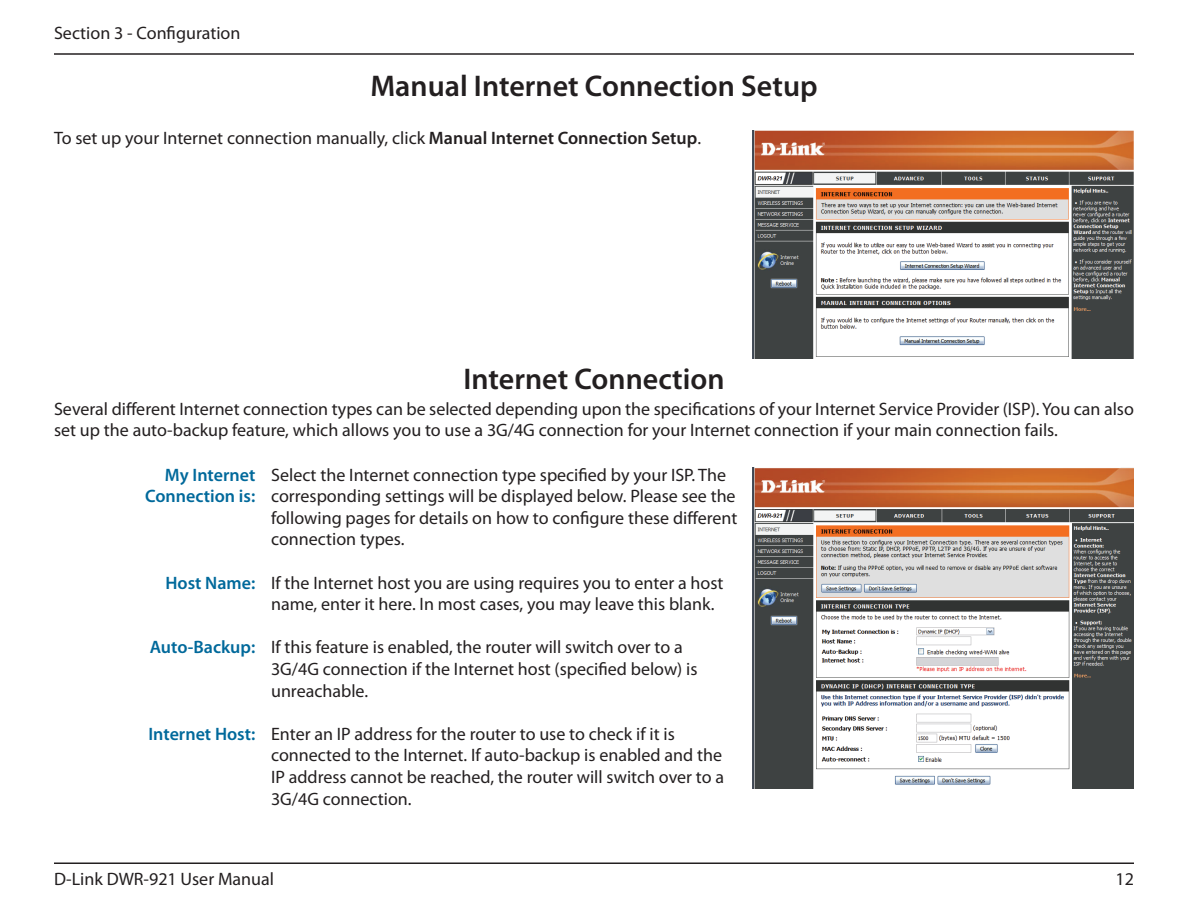
<style>
.page{position:relative;width:1188px;height:918px;background:#fff}
.page>*{position:absolute;margin:0;border:0;box-sizing:border-box;transform-origin:0 0}
.t1{font:600 30px "Myriad Pro";color:#231f20}
.t2{font:18px/21.6px "Myriad Pro";color:#231f20}
.t3{font:600 18px/21.6px "Myriad Pro";color:#00699b;text-align:right}
.s1{font-weight:600}
</style>
<div class="page">
<hr style="left:54px;top:53px;width:1080px;height:2px;background:#231f20">
<hr style="left:54px;top:862px;width:1080px;height:2px;background:#231f20">
<img style="left:753px;top:467px;width:381px;height:321px">
<img style="left:753px;top:130px;width:381px;height:229px">
<p class="t2" style="left:54px;top:22px;width:188px">Section 3 - Configuration</p>
<h1 class="t1" style="left:370px;top:67px;width:449px">Manual Internet Connection Setup</h1>
<p class="t2" style="left:54px;top:127px;width:649px">To set up your Internet connection manually, click <span class="s1">Manual Internet Connection Setup</span>.</p>
<h1 class="t1" style="left:463px;top:360px;width:263px">Internet Connection</h1>
<p class="t2" style="left:54px;top:398px;width:1082px">Several different Internet connection types can be selected depending upon the specifications of your Internet Service Provider (ISP). You can also set up the auto-backup feature, which allows you to use a 3G/4G connection for your Internet connection if your main connection fails.</p>
<p class="t3" style="left:145px;top:463px;width:112px">My Internet<br>Connection is:</p>
<p class="t3" style="left:165px;top:571px;width:91px">Host Name:</p>
<p class="t3" style="left:150px;top:636px;width:107px">Auto-Backup:</p>
<p class="t3" style="left:148px;top:723px;width:108px">Internet Host:</p>
<p class="t2" style="left:271px;top:464px;width:468px">Select the Internet connection type specified by your ISP. The corresponding settings will be displayed below. Please see the following pages for details on how to configure these different connection types.</p>
<p class="t2" style="left:271px;top:572px;width:454px">If the Internet host you are using requires you to enter a host name, enter it here. In most cases, you may leave this blank.</p>
<p class="t2" style="left:271px;top:636px;width:428px">If this feature is enabled, the router will switch over to a<br>3G/4G connection if the Internet host (specified below) is unreachable.</p>
<p class="t2" style="left:271px;top:723px;width:455px">Enter an IP address for the router to use to check if it is connected to the Internet. If auto-backup is enabled and the IP address cannot be reached, the router will switch over to a 3G/4G connection.</p>
<p class="t2" style="left:54px;top:868px;width:222px">D-Link DWR-921 User Manual</p>
<p class="t2" style="left:1116px;top:868px;width:20px">12</p>
</div>
